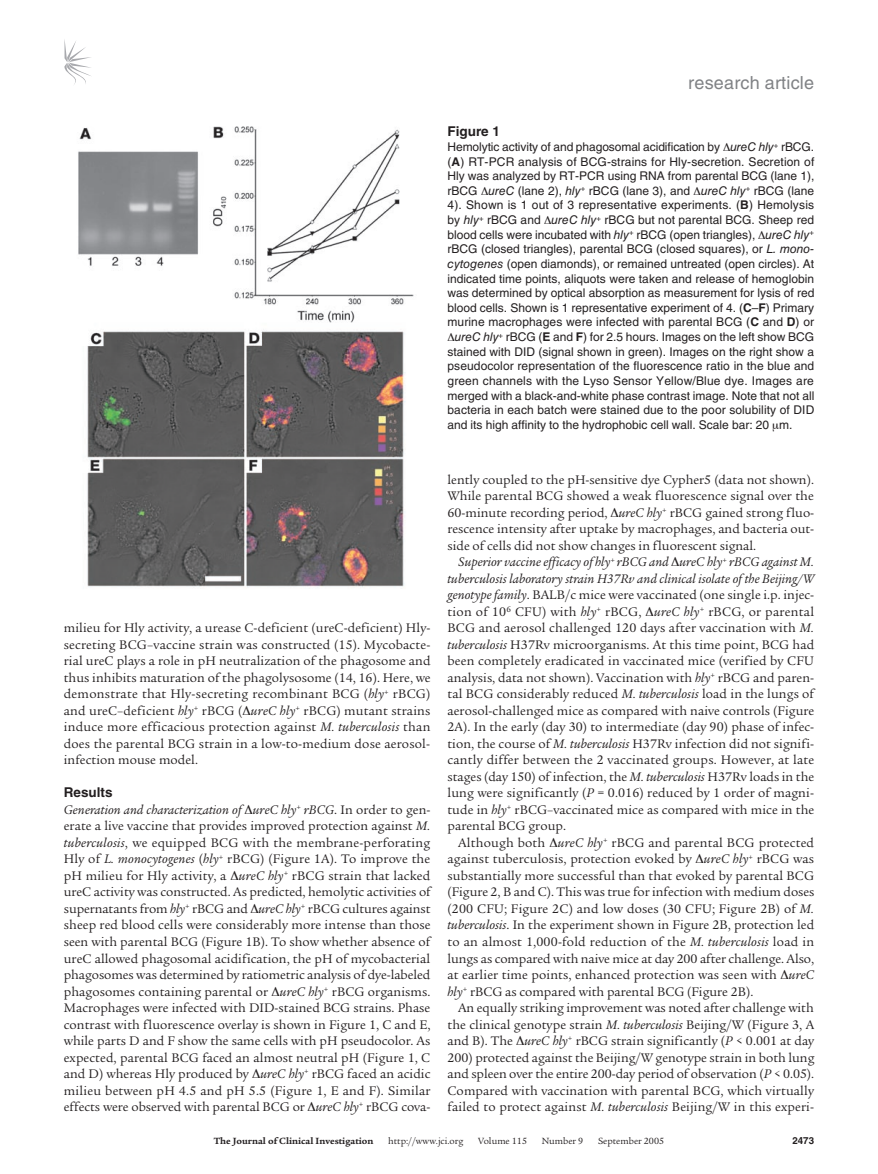
<style>
.page{position:relative;width:878px;height:1174px;background:#fff}
.page>*{position:absolute;margin:0;border:0;box-sizing:border-box;transform-origin:0 0}
.t1{font:18px "Helvetica LT Std";letter-spacing:.01em;color:#808285}
.t2{font:13.5px/16.5px "Legacy Serif Std";letter-spacing:.005em;color:#231f20;text-align:justify}
.t3{font:700 13.5px "Helvetica LT Std";color:#231f20}
.t4{font:12px/14.5px "Helvetica LT Std";color:#231f20;text-align:justify}
.t5{font:9.75px "Legacy Serif Std";color:#231f20}
.t6{font:700 9.75px "Legacy Serif Std";color:#231f20}
.t7{font:700 9.75px "Helvetica LT Std";color:#231f20}
.s1{font-style:italic}
.s2{font-weight:700}
</style>
<div class="page">
<svg style="left:64px;top:39px;width:27px;height:45px"></svg>
<img style="left:78px;top:126px;width:336px;height:461px">
<h1 class="t1" style="left:688px;top:72px;width:127px">research article</h1>
<p class="t3" style="left:447px;top:123px;width:54px">Figure 1</p>
<p class="t4" style="left:447px;top:139px;width:368px">Hemolytic activity of and phagosomal acidification by ∆<span class="s1">ureC hly</span><sup>+</sup> rBCG. (<span class="s2">A</span>) RT-PCR analysis of BCG-strains for Hly-secretion. Secretion of Hly was analyzed by RT-PCR using RNA from parental BCG (lane 1), rBCG ∆<span class="s1">ureC</span> (lane 2), <span class="s1">hly</span><sup>+</sup> rBCG (lane 3), and ∆<span class="s1">ureC hly</span><sup>+</sup> rBCG (lane 4). Shown is 1 out of 3 representative experiments. (<span class="s2">B</span>) Hemolysis by <span class="s1">hly</span><sup>+</sup> rBCG and ∆<span class="s1">ureC hly</span><sup>+</sup> rBCG but not parental BCG. Sheep red blood cells were incubated with <span class="s1">hly</span><sup>+</sup> rBCG (open triangles), ∆<span class="s1">ureC hly</span><sup>+ </sup>rBCG (closed triangles), parental BCG (closed squares), or <span class="s1">L. mono&shy;cytogenes</span> (open diamonds), or remained untreated (open circles). At indicated time points, aliquots were taken and release of hemoglobin was determined by optical absorption as measurement for lysis of red blood cells. Shown is 1 representative experiment of 4. (<span class="s2">C</span>–<span class="s2">F</span>) Primary murine macrophages were infected with parental BCG (<span class="s2">C</span> and <span class="s2">D</span>) or ∆<span class="s1">ureC hly</span><sup>+</sup> rBCG (<span class="s2">E</span> and <span class="s2">F</span>) for 2.5 hours. Images on the left show BCG stained with DID (signal shown in green). Images on the right show a pseudocolor representation of the fluorescence ratio in the blue and green channels with the Lyso Sensor Yellow/Blue dye. Images are merged with a black-and-white phase contrast image. Note that not all bacteria in each batch were stained due to the poor solubility of DID and its high affinity to the hydrophobic cell wall. Scale bar: 20 m.</p>
<p class="t2" style="left:64px;top:620px;width:368px">milieu for Hly activity, a urease C-deficient (ureC-deficient) Hly&shy;secreting BCG–vaccine strain was constructed (15). Mycobacte&shy;rial ureC plays a role in pH neutralization of the phagosome and thus inhibits maturation of the phagolysosome (14, 16). Here, we demonstrate that Hly-secreting recombinant BCG (<span class="s1">hly</span><sup>+</sup> rBCG) and ureC–deficient <span class="s1">hly</span><sup>+</sup> rBCG (∆<span class="s1">ureC hly</span><sup>+</sup> rBCG) mutant strains induce more efficacious protection against <span class="s1">M. tuberculosis</span> than does the parental BCG strain in a low-to-medium dose aerosol&shy;infection mouse model.</p>
<p class="t3" style="left:64px;top:784px;width:50px">Results</p>
<p class="t2" style="left:64px;top:801px;width:368px"><span class="s1">Generation and characterization of</span> ∆<span class="s1">ureC hly</span><sup>+</sup> <span class="s1">rBCG</span>. In order to gen&shy;erate a live vaccine that provides improved protection against <span class="s1">M. tuberculosis</span>, we equipped BCG with the membrane-perforating Hly of <span class="s1">L. monocytogenes</span> (<span class="s1">hly</span><sup>+</sup> rBCG) (Figure 1A). To improve the pH milieu for Hly activity, a ∆<span class="s1">ureC hly</span><sup>+</sup> rBCG strain that lacked ureC activity was constructed. As predicted, hemolytic activities of supernatants from <span class="s1">hly</span><sup>+</sup> rBCG and ∆<span class="s1">ureC hly</span><sup>+</sup> rBCG cultures against sheep red blood cells were considerably more intense than those seen with parental BCG (Figure 1B). To show whether absence of ureC allowed phagosomal acidification, the pH of mycobacterial phagosomes was determined by ratiometric analysis of dye-labeled phagosomes containing parental or ∆<span class="s1">ureC hly</span><sup>+</sup> rBCG organisms.<br>Macrophages were infected with DID-stained BCG strains. Phase contrast with fluorescence overlay is shown in Figure 1, C and E, while parts D and F show the same cells with pH pseudocolor. As expected, parental BCG faced an almost neutral pH (Figure 1, C and D) whereas Hly produced by ∆<span class="s1">ureC hly</span><sup>+</sup> rBCG faced an acidic milieu between pH 4.5 and pH 5.5 (Figure 1, E and F). Similar effects were observed with parental BCG or ∆<span class="s1">ureC hly</span><sup>+</sup> rBCG cova-</p>
<p class="t2" style="left:447px;top:471px;width:368px">lently coupled to the pH-sensitive dye Cypher5 (data not shown).<br>While parental BCG showed a weak fluorescence signal over the 60-minute recording period, ∆<span class="s1">ureC hly</span><sup>+</sup> rBCG gained strong fluo&shy;rescence intensity after uptake by macrophages, and bacteria out&shy;side of cells did not show changes in fluorescent signal.</p>
<p class="t2" style="left:447px;top:554px;width:368px;text-indent:11px"><span class="s1">Superior vaccine efficacy of hly</span><sup>+</sup> <span class="s1">rBCG and</span> ∆<span class="s1">ureC hly</span><sup>+</sup> <span class="s1">rBCG against M. tuberculosis laboratory strain H37Rv and clinical isolate of the Beijing/W genotype family</span>. BALB/c mice were vaccinated (one single i.p. injec&shy;tion of 10<sup>6</sup> CFU) with <span class="s1">hly</span><sup>+</sup> rBCG, ∆<span class="s1">ureC hly</span><sup>+</sup> rBCG, or parental BCG and aerosol challenged 120 days after vaccination with <span class="s1">M. tuberculosis</span> H37Rv microorganisms. At this time point, BCG had been completely eradicated in vaccinated mice (verified by CFU analysis, data not shown). Vaccination with <span class="s1">hly</span><sup>+</sup> rBCG and paren&shy;tal BCG considerably reduced <span class="s1">M. tuberculosis</span> load in the lungs of aerosol-challenged mice as compared with naive controls (Figure 2A). In the early (day 30) to intermediate (day 90) phase of infec&shy;tion, the course of <span class="s1">M. tuberculosis</span> H37Rv infection did not signifi&shy;cantly differ between the 2 vaccinated groups. However, at late stages (day 150) of infection, the <span class="s1">M. tuberculosis</span> H37Rv loads in the lung were significantly (<span class="s1">P</span> = 0.016) reduced by 1 order of magni&shy;tude in <span class="s1">hly</span><sup>+</sup> rBCG–vaccinated mice as compared with mice in the parental BCG group.</p>
<p class="t2" style="left:447px;top:834px;width:368px;text-indent:11px">Although both ∆<span class="s1">ureC hly</span><sup>+</sup> rBCG and parental BCG protected against tuberculosis, protection evoked by ∆<span class="s1">ureC hly</span><sup>+</sup> rBCG was substantially more successful than that evoked by parental BCG (Figure 2, B and C). This was true for infection with medium doses (200 CFU; Figure 2C) and low doses (30 CFU; Figure 2B) of <span class="s1">M. tuberculosis</span>. In the experiment shown in Figure 2B, protection led to an almost 1,000-fold reduction of the <span class="s1">M. tuberculosis</span> load in lungs as compared with naive mice at day 200 after challenge. Also, at earlier time points, enhanced protection was seen with ∆<span class="s1">ureC hly</span><sup>+</sup> rBCG as compared with parental BCG (Figure 2B).</p>
<p class="t2" style="left:447px;top:999px;width:368px;text-indent:11px">An equally striking improvement was noted after challenge with the clinical genotype strain <span class="s1">M. tuberculosis</span> Beijing/W (Figure 3, A and B). The ∆<span class="s1">ureC hly</span><sup>+</sup> rBCG strain significantly (<span class="s1">P</span> &lt; 0.001 at day 200) protected against the Beijing/W genotype strain in both lung and spleen over the entire 200-day period of observation (<span class="s1">P</span> &lt; 0.05).<br>Compared with vaccination with parental BCG, which virtually failed to protect against <span class="s1">M. tuberculosis</span> Beijing/W in this experi-</p>
<p class="t6" style="left:214px;top:1135px;width:161px">The Journal of Clinical Investigation</p>
<p class="t5" style="left:388px;top:1135px;width:77px">http://www.jci.org</p>
<p class="t5" style="left:478px;top:1135px;width:50px">Volume 115</p>
<p class="t5" style="left:541px;top:1135px;width:43px">Number 9</p>
<p class="t5" style="left:598px;top:1135px;width:68px">September 2005</p>
<p class="t7" style="left:792px;top:1134px;width:23px">2473</p>
</div>
